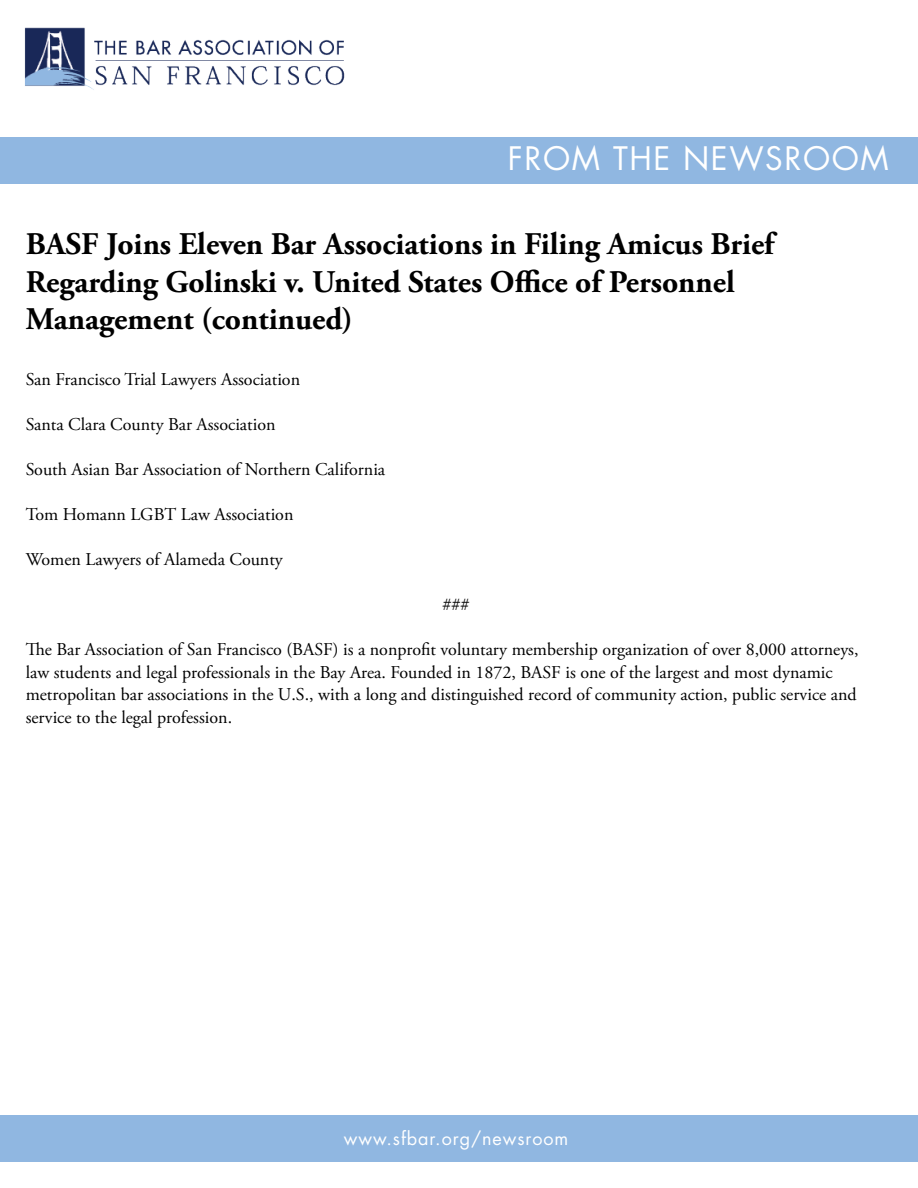
<style>
.page{position:relative;width:918px;height:1188px;background:#fff}
.page>*{position:absolute;margin:0;border:0;box-sizing:border-box;transform-origin:0 0}
.t1{font:700 31.5px/37.8px "Adobe Garamond Pro";color:#000}
.t2{font:31.5px "Futura Std";letter-spacing:.05em;color:#fff}
.t3{font:18px/22.5px "Adobe Garamond Pro";color:#000}
.t4{font:18px "Futura Std";letter-spacing:.05em;color:#fff}
</style>
<div class="page">
<img style="left:24px;top:27px;width:321px;height:63px">
<div style="left:0;top:138px;width:918px;height:46px;background:#90b7e1"></div>
<div style="left:0;top:1116px;width:918px;height:46px;background:#90b7e1"></div>
<h1 class="t2" style="left:508px;top:138px;width:382px">FROM THE NEWSROOM</h1>
<h1 class="t1" style="left:26px;top:225px;width:750px">BASF Joins Eleven Bar Associations in Filing Amicus Brief<br>Regarding Golinski v. United States Office of Personnel<br>Management (continued)</h1>
<p class="t3" style="left:26px;top:369px;width:276px">San Francisco Trial Lawyers Association</p>
<p class="t3" style="left:26px;top:414px;width:251px">Santa Clara County Bar Association</p>
<p class="t3" style="left:26px;top:459px;width:361px">South Asian Bar Association of Northern California</p>
<p class="t3" style="left:26px;top:504px;width:269px">Tom Homann LGBT Law Association</p>
<p class="t3" style="left:26px;top:549px;width:259px">Women Lawyers of Alameda County</p>
<p class="t3" style="left:443px;top:594px;width:28px">###</p>
<p class="t3" style="left:26px;top:639px;width:834px">The Bar Association of San Francisco (BASF) is a nonprofit voluntary membership organization of over 8,000 attorneys, law students and legal professionals in the Bay Area. Founded in 1872, BASF is one of the largest and most dynamic metropolitan bar associations in the U.S., with a long and distinguished record of community action, public service and service to the legal profession.</p>
<p class="t4" style="left:344px;top:1126px;width:226px">www.sfbar.org/newsroom</p>
</div>
